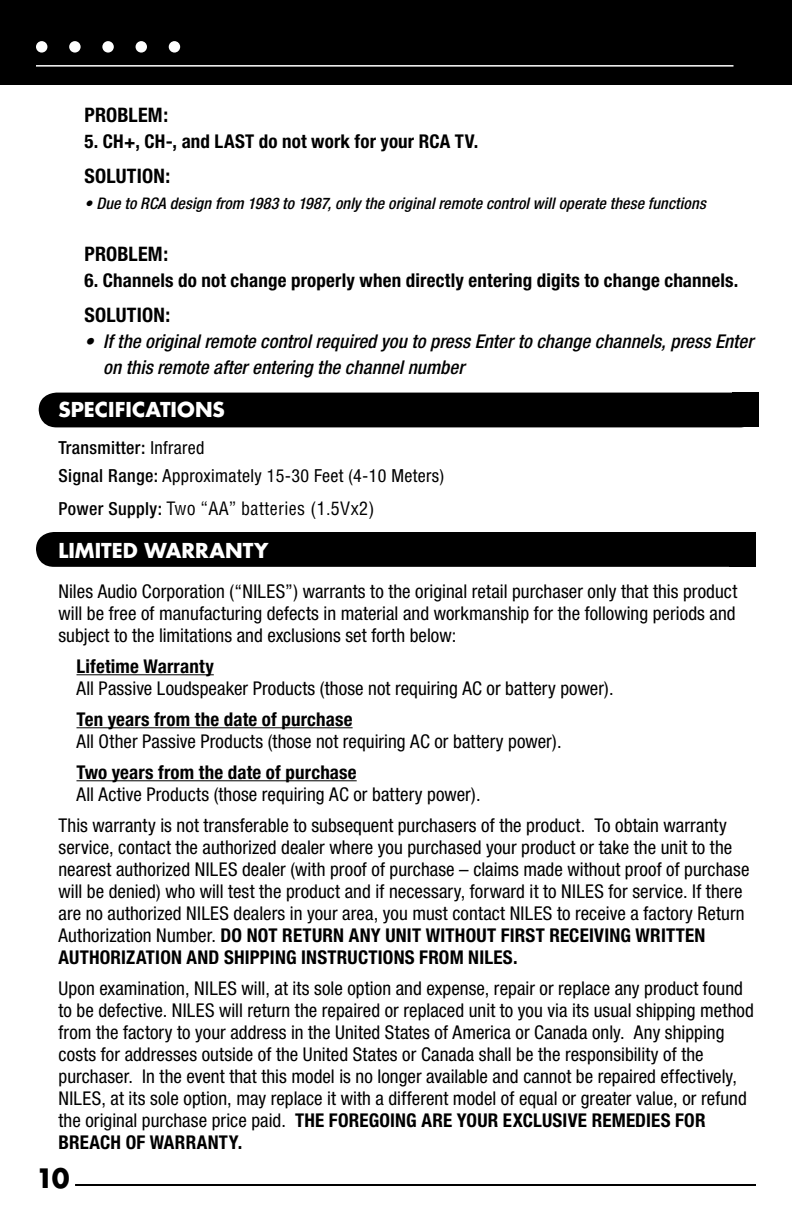
<style>
.page{position:relative;width:792px;height:1224px;background:#fff}
.page>*{position:absolute;margin:0;border:0;box-sizing:border-box;transform-origin:0 0}
.Page_numbers{font:700 26px "Futura Std";color:#000}
.WHITE_HEADER{font:700 20px "Futura Std";color:#fff}
._3e__Paragraph_Left_Tab_Bullets{font:700 condensed 20px "Helvetica Neue LT Std";letter-spacing:.01em;color:#000}
._3d__Paragraph_left_justified{font:700 condensed 20px "Helvetica Neue LT Std";letter-spacing:.01em;color:#000}
.t1{font:condensed 19px/22px "Helvetica Neue LT Std";letter-spacing:.005em;color:#000}
._3e__Paragraph_Left_Tab_Bullets-2{font:700 condensed 19px "Helvetica Neue LT Std";letter-spacing:.01em;color:#000}
._3d__Paragraph_left_justified-2{font:italic 500 condensed 19px/26px "Helvetica Neue LT Std";letter-spacing:.005em;color:#000}
.t2{font:condensed 18px "Helvetica Neue LT Std";letter-spacing:.02em;color:#000}
.t3{font:condensed 18px "Helvetica LT Std";letter-spacing:.02em;color:#000}
.t4{font:500 condensed 18px "Helvetica Neue LT Std";letter-spacing:.02em;color:#000}
._3d__Paragraph_left_justified-3{font:italic 500 condensed 16px "Helvetica Neue LT Std";letter-spacing:.01em;color:#000}
.s1{font-weight:400}
.s2{font-weight:500}
.s3{font-family:"Helvetica Neue LT Std";font-weight:500}
.s4{font-weight:700}
</style>
<div class="page">
<div style="left:0;top:0;width:792px;height:85px;background:#000"></div>
<hr style="left:75px;top:1184px;width:681px;height:2px;background:#000">
<div style="left:36px;top:41px;width:11px;height:12px;background:#fff;border-radius:50%"></div>
<div style="left:69px;top:41px;width:12px;height:12px;background:#fff;border-radius:50%"></div>
<div style="left:102px;top:41px;width:12px;height:12px;background:#fff;border-radius:50%"></div>
<div style="left:136px;top:41px;width:11px;height:12px;background:#fff;border-radius:50%"></div>
<div style="left:169px;top:41px;width:11px;height:12px;background:#fff;border-radius:50%"></div>
<hr style="left:36px;top:65px;width:697px;height:2px;background:#fff">
<div style="left:36px;top:532px;width:693px;height:35px;background:#000"></div>
<div style="left:729px;top:532px;width:27px;height:35px;background:#000"></div>
<div style="left:39px;top:393px;width:693px;height:34px;background:#000"></div>
<div style="left:732px;top:393px;width:27px;height:34px;background:#000"></div>
<hr style="left:76px;top:674px;width:138px;height:1px;background:#000">
<hr style="left:76px;top:727px;width:277px;height:1px;background:#000">
<hr style="left:76px;top:780px;width:281px;height:1px;background:#000">
<p class="_3d__Paragraph_left_justified" style="left:84px;top:103px;width:85px">PROBLEM:</p>
<p class="_3e__Paragraph_Left_Tab_Bullets-2" style="left:84px;top:130px;width:395px">5. CH+, CH-, and LAST do not work for your RCA TV.</p>
<p class="_3e__Paragraph_Left_Tab_Bullets" style="left:84px;top:164px;width:87px">SOLUTION:</p>
<p class="_3d__Paragraph_left_justified-3" style="left:84px;top:194px;width:623px">• Due to RCA design from 1983 to 1987, only the original remote control will operate these functions</p>
<p class="_3d__Paragraph_left_justified" style="left:84px;top:242px;width:85px">PROBLEM:</p>
<p class="_3e__Paragraph_Left_Tab_Bullets-2" style="left:84px;top:269px;width:655px">6. Channels do not change properly when directly entering digits to change channels.</p>
<p class="_3e__Paragraph_Left_Tab_Bullets" style="left:84px;top:303px;width:87px">SOLUTION:</p>
<p class="_3d__Paragraph_left_justified-2" style="left:103px;top:329px;width:652px;text-indent:-19px">• If the original remote control required you to press Enter to change channels, press Enter on this remote after entering the channel number</p>
<p class="WHITE_HEADER" style="left:58px;top:397px;width:168px">SPECIFICATIONS</p>
<p class="t4" style="left:58px;top:437px;width:148px">Transmitter: <span class="s1">Infrared</span></p>
<p class="t2" style="left:58px;top:466px;width:387px"><span class="s2">Signal Range:</span> Approximately 15-30 Feet (4-10 Meters)</p>
<p class="t3" style="left:58px;top:497px;width:317px"><span class="s3">Power Supply:</span> Two “AA” batteries (1.5Vx2)</p>
<p class="WHITE_HEADER" style="left:58px;top:537px;width:211px">LIMITED WARRANTY</p>
<p class="t1" style="left:58px;top:580px;width:680px;text-align:justify">Niles Audio Corporation (“NILES”) warrants to the original retail purchaser only that this product will be free of manufacturing defects in material and workmanship for the following periods and subject to the limitations and exclusions set forth below:</p>
<p class="_3e__Paragraph_Left_Tab_Bullets-2" style="left:76px;top:655px;width:139px">Lifetime Warranty</p>
<p class="t1" style="left:76px;top:677px;width:539px">All Passive Loudspeaker Products (those not requiring AC or battery power).</p>
<p class="_3e__Paragraph_Left_Tab_Bullets-2" style="left:76px;top:708px;width:278px">Ten years from the date of purchase</p>
<p class="t1" style="left:76px;top:730px;width:487px">All Other Passive Products (those not requiring AC or battery power).</p>
<p class="_3e__Paragraph_Left_Tab_Bullets-2" style="left:76px;top:761px;width:282px">Two years from the date of purchase</p>
<p class="t1" style="left:76px;top:783px;width:406px">All Active Products (those requiring AC or battery power).</p>
<p class="t1" style="left:58px;top:814px;width:692px">This warranty is not transferable to subsequent purchasers of the product. To obtain warranty service, contact the authorized dealer where you purchased your product or take the unit to the nearest authorized NILES dealer (with proof of purchase – claims made without proof of purchase will be denied) who will test the product and if necessary, forward it to NILES for service. If there are no authorized NILES dealers in your area, you must contact NILES to receive a factory Return Authorization Number. <span class="s4">DO NOT RETURN ANY UNIT WITHOUT FIRST RECEIVING WRITTEN AUTHORIZATION AND SHIPPING INSTRUCTIONS FROM NILES.</span></p>
<p class="t1" style="left:58px;top:977px;width:697px">Upon examination, NILES will, at its sole option and expense, repair or replace any product found to be defective. NILES will return the repaired or replaced unit to you via its usual shipping method from the factory to your address in the United States of America or Canada only. Any shipping costs for addresses outside of the United States or Canada shall be the responsibility of the purchaser. In the event that this model is no longer available and cannot be repaired effectively, NILES, at its sole option, may replace it with a different model of equal or greater value, or refund the original purchase price paid. <span class="s4">THE FOREGOING ARE YOUR EXCLUSIVE REMEDIES FOR BREACH OF WARRANTY.</span></p>
<p class="Page_numbers" style="left:36px;top:1161px;width:35px">10</p>
</div>
